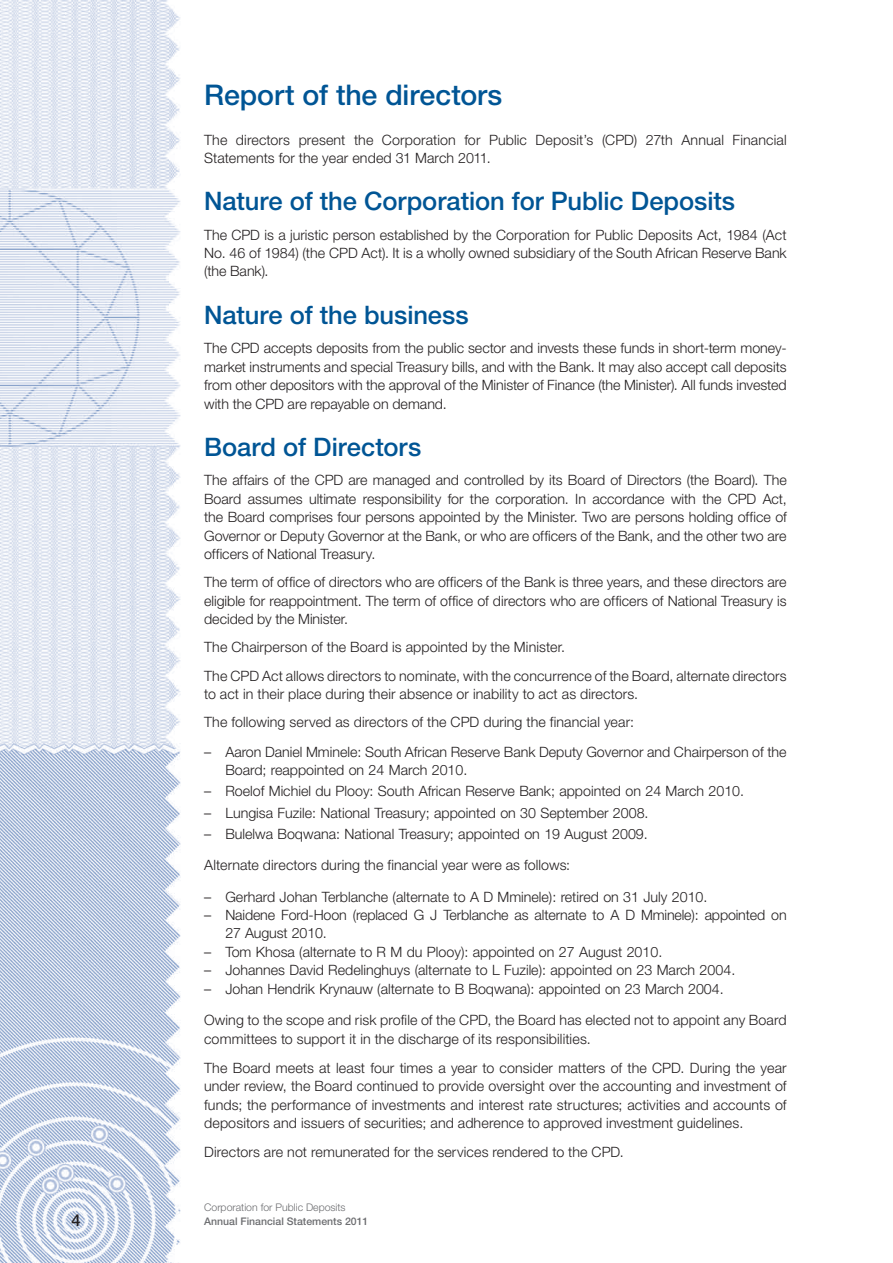
<style>
.page{position:relative;width:893px;height:1263px;background:#fff}
.page>*{position:absolute;margin:0;border:0;box-sizing:border-box;transform-origin:0 0}
.t1{font:500 28.5px "Helvetica Neue LT Pro";letter-spacing:-.005em;color:#005595}
.t2{font:500 25.5px "Helvetica Neue LT Pro";color:#005595}
.t3{font:500 16.5px "Helvetica Neue LT Pro";color:#231f20}
.t4{font:300 14.25px/18.5px "Helvetica Neue LT Pro";color:#231f20}
.t5{font:500 10.5px "Helvetica Neue LT Pro";color:#6c6d70}
.t6{font:300 10.5px "Helvetica Neue LT Pro";color:#6c6d70}
.s1{font-family:"Helvetica Neue"}
</style>
<div class="page">
<img style="left:0;top:0;width:181px;height:1263px">
<h1 class="t1" style="left:204px;top:78px;width:300px">Report of the directors</h1>
<p class="t4" style="left:204px;top:130px;width:584px;line-height:18px">The directors present the Corporation for Public Deposit’s (CPD) 27th Annual Financial<br>Statements for the year ended 31 March 2011.</p>
<h2 class="t2" style="left:204px;top:186px;width:532px">Nature of the Corporation for Public Deposits</h2>
<p class="t4" style="left:204px;top:225px;width:584px;text-align:justify">The CPD is a juristic person established by the Corporation for Public Deposits Act, 1984 (Act No. 46 of 1984) (the CPD Act). It is a wholly owned subsidiary of the South African Reserve Bank (the Bank).</p>
<h2 class="t2" style="left:204px;top:300px;width:266px">Nature of the business</h2>
<p class="t4" style="left:204px;top:339px;width:584px;text-align:justify">The CPD accepts deposits from the public sector and invests these funds in short-term money&shy;market instruments and special Treasury bills, and with the Bank. It may also accept call deposits from other depositors with the approval of the Minister of Finance (the Minister). All funds invested with the CPD are repayable on demand.</p>
<h2 class="t2" style="left:204px;top:432px;width:219px">Board of Directors</h2>
<p class="t4" style="left:204px;top:471px;width:584px;text-align:justify">The affairs of the CPD are managed and controlled by its Board of Directors (the Board). The Board assumes ultimate responsibility for the corporation. In accordance with the CPD Act, the Board comprises four persons appointed by the Minister. Two are persons holding office of Governor or Deputy Governor at the Bank, or who are officers of the Bank, and the other two are officers of National Treasury.</p>
<p class="t4" style="left:204px;top:573px;width:584px;text-align:justify">The term of office of directors who are officers of the Bank is three years, and these directors are eligible for reappointment. The term of office of directors who are officers of National Treasury is decided by the Minister.</p>
<p class="t4" style="left:204px;top:633px;width:584px;line-height:28.2px">The Chairperson of the Board is appointed by the Minister.<br>The CPD Act allows directors to nominate, with the concurrence of the Board, alternate directors</p>
<p class="t4" style="left:204px;top:680px;width:436px;line-height:28.2px">to act in their place during their absence or inability to act as directors.<br>The following served as directors of the CPD during the financial year:</p>
<p class="t4" style="left:225px;top:743px;width:563px;line-height:17.2px;text-indent:-21px"><span class="s1">–</span> Aaron Daniel Mminele: South African Reserve Bank Deputy Governor and Chairperson of the<br>Board; reappointed on 24 March 2010.</p>
<p class="t4" style="left:204px;top:781px;width:542px"><span class="s1">–</span> Roelof Michiel du Plooy: South African Reserve Bank; appointed on 24 March 2010.</p>
<p class="t4" style="left:204px;top:803px;width:446px"><span class="s1">–</span> Lungisa Fuzile: National Treasury; appointed on 30 September 2008.</p>
<p class="t4" style="left:204px;top:818px;width:445px;line-height:31.2px"><span class="s1">–</span> Bulelwa Boqwana: National Treasury; appointed on 19 August 2009.<br>Alternate directors during the financial year were as follows:</p>
<p class="t4" style="left:204px;top:887px;width:505px"><span class="s1">–</span> Gerhard Johan Terblanche (alternate to A D Mminele): retired on 31 July 2010.</p>
<p class="t4" style="left:225px;top:905px;width:563px;text-indent:-21px"><span class="s1">–</span> Naidene Ford-Hoon (replaced G J Terblanche as alternate to A D Mminele): appointed on<br>27 August 2010.</p>
<p class="t4" style="left:204px;top:942px;width:460px"><span class="s1">–</span> Tom Khosa (alternate to R M du Plooy): appointed on 27 August 2010.</p>
<p class="t4" style="left:204px;top:961px;width:533px"><span class="s1">–</span> Johannes David Redelinghuys (alternate to L Fuzile): appointed on 23 March 2004.</p>
<p class="t4" style="left:204px;top:973px;width:584px;line-height:31.2px"><span class="s1">–</span> Johan Hendrik Krynauw (alternate to B Boqwana): appointed on 23 March 2004.<br>Owing to the scope and risk profile of the CPD, the Board has elected not to appoint any Board</p>
<p class="t4" style="left:204px;top:1023px;width:584px;line-height:29.1px">committees to support it in the discharge of its responsibilities.<br>The Board meets at least four times a year to consider matters of the CPD. During the year</p>
<p class="t4" style="left:204px;top:1076px;width:584px;text-align:justify">under review, the Board continued to provide oversight over the accounting and investment of funds; the performance of investments and interest rate structures; activities and accounts of depositors and issuers of securities; and adherence to approved investment guidelines.</p>
<p class="t4" style="left:204px;top:1142px;width:421px">Directors are not remunerated for the services rendered to the CPD.</p>
<p class="t6" style="left:204px;top:1201px;width:143px">Corporation for Public Deposits</p>
<p class="t3" style="left:71px;top:1210px;width:11px">4</p>
<p class="t5" style="left:204px;top:1215px;width:166px">Annual Financial Statements 2011</p>
</div>
